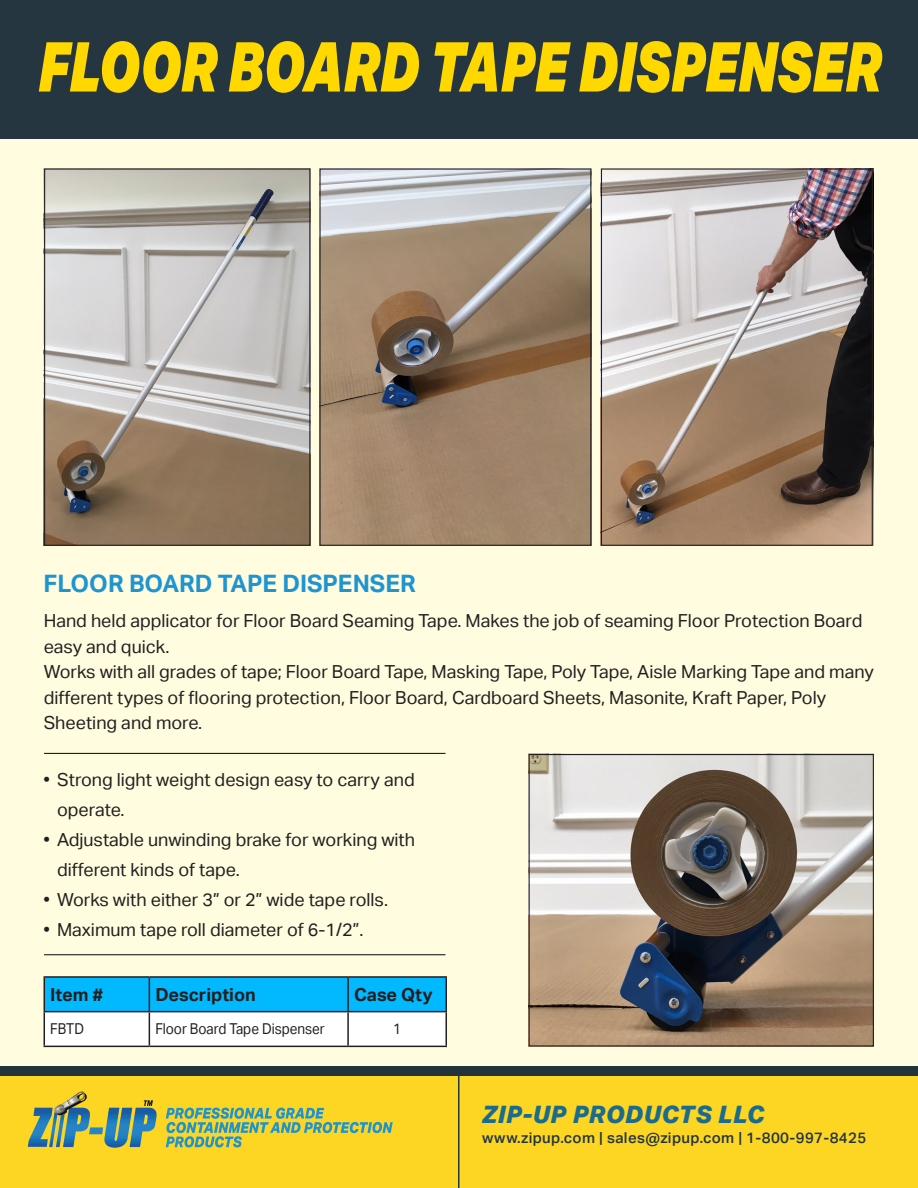
<style>
.page{position:relative;width:918px;height:1188px;background:#fff}
.page>*{position:absolute;margin:0;border:0;box-sizing:border-box;transform-origin:0 0}
.t1{font:italic 900 69px "Aktiv Grotesk";letter-spacing:-.005em;color:#ffd800;scale:.75 1}
.t2{font:700 24px "Aktiv Grotesk";color:#1e94d1}
.t3{font:italic 800 24px "Aktiv Grotesk";letter-spacing:.02em;color:#1b6b8f}
.t4{font:18px/25.5px "Aktiv Grotesk";color:#231f20}
.t5{font:700 18px "Aktiv Grotesk";color:#231f20}
.t6{font:500 15px "Aktiv Grotesk";letter-spacing:.025em;color:#22333e}
.t7{font:15px "Aktiv Grotesk";color:#231f20;scale:.9 1}
</style>
<div class="page">
<div style="left:0;top:32px;width:918px;height:1095px;background:#fffce0"></div>
<div style="left:0;top:1067px;width:918px;height:121px;background:#fcd623"></div>
<hr style="left:458px;top:1074px;width:2px;height:114px;background:#263640">
<svg style="left:28px;top:1091px;width:129px;height:57px"></svg>
<svg style="left:166px;top:1108px;width:227px;height:39px"></svg>
<div style="left:0;top:1066px;width:918px;height:10px;background:#22333e"></div>
<img style="left:46px;top:170px;width:262px;height:374px">
<img style="left:321px;top:170px;width:268px;height:374px">
<img style="left:603px;top:168px;width:271px;height:378px">
<img style="left:531px;top:756px;width:341px;height:289px">
<div style="left:529px;top:754px;width:345px;height:293px;border:1px solid #231f20"></div>
<hr style="left:44px;top:753px;width:401px;height:1px;background:#231f20">
<hr style="left:44px;top:954px;width:401px;height:1px;background:#231f20">
<svg style="left:45px;top:978px;width:401px;height:68px;background:#7fd8fb"></svg>
<hr style="left:44px;top:976px;width:105px;height:2px;background:#231f20">
<hr style="left:44px;top:978px;width:1px;height:33px;background:#231f20">
<hr style="left:149px;top:976px;width:199px;height:2px;background:#231f20">
<hr style="left:149px;top:978px;width:1px;height:33px;background:#231f20">
<hr style="left:348px;top:976px;width:99px;height:2px;background:#231f20">
<hr style="left:347px;top:978px;width:2px;height:33px;background:#231f20">
<hr style="left:446px;top:978px;width:1px;height:33px;background:#231f20">
<hr style="left:44px;top:1011px;width:105px;height:1px;background:#231f20">
<hr style="left:44px;top:1012px;width:1px;height:34px;background:#231f20">
<hr style="left:149px;top:1011px;width:199px;height:1px;background:#231f20">
<hr style="left:149px;top:1012px;width:1px;height:34px;background:#231f20">
<hr style="left:348px;top:1011px;width:99px;height:1px;background:#231f20">
<hr style="left:347px;top:1012px;width:2px;height:34px;background:#231f20">
<hr style="left:446px;top:1012px;width:1px;height:34px;background:#231f20">
<hr style="left:44px;top:1046px;width:105px;height:1px;background:#231f20">
<hr style="left:149px;top:1046px;width:199px;height:1px;background:#231f20">
<hr style="left:348px;top:1046px;width:99px;height:1px;background:#231f20">
<div style="left:0;top:0;width:918px;height:138px;background:#263640"></div>
<div style="left:44px;top:168px;width:266px;height:378px;border:1px solid #231f20"></div>
<div style="left:319px;top:168px;width:272px;height:378px;border:1px solid #231f20"></div>
<div style="left:601px;top:168px;width:272px;height:378px;border:1px solid #231f20"></div>
<p class="t1" style="left:37px;top:22px;width:1126px">FLOOR BOARD TAPE DISPENSER</p>
<p class="t2" style="left:44px;top:570px;width:374px">FLOOR BOARD TAPE DISPENSER</p>
<p class="t4" style="left:44px;top:608px;width:820px">Hand held applicator for Floor Board Seaming Tape. Makes the job of seaming Floor Protection Board easy and quick.</p>
<p class="t4" style="left:44px;top:659px;width:832px">Works with all grades of tape; Floor Board Tape, Masking Tape, Poly Tape, Aisle Marking Tape and many different types of flooring protection, Floor Board, Cardboard Sheets, Masonite, Kraft Paper, Poly<br>Sheeting and more.</p>
<p class="t4" style="left:57px;top:765px;width:359px;line-height:30px;text-indent:-14px">• Strong light weight design easy to carry and operate.</p>
<p class="t4" style="left:57px;top:825px;width:360px;line-height:30px;text-indent:-14px">• Adjustable unwinding brake for working with different kinds of tape.</p>
<p class="t4" style="left:44px;top:887px;width:346px">• Works with either 3” or 2” wide tape rolls.</p>
<p class="t4" style="left:44px;top:917px;width:322px">• Maximum tape roll diameter of 6-1/2”.</p>
<p class="t5" style="left:50px;top:984px;width:54px">Item #</p>
<p class="t5" style="left:155px;top:984px;width:102px">Description</p>
<p class="t5" style="left:354px;top:984px;width:80px">Case Qty</p>
<p class="t7" style="left:50px;top:1020px;width:39px">FBTD</p>
<p class="t7" style="left:155px;top:1020px;width:190px">Floor Board Tape Dispenser</p>
<p class="t7" style="left:393px;top:1020px;width:10px">1</p>
<p class="t3" style="left:482px;top:1099px;width:284px">ZIP-UP PRODUCTS LLC</p>
<p class="t6" style="left:482px;top:1129px;width:386px">www.zipup.com | sales@zipup.com | 1-800-997-8425</p>
</div>
